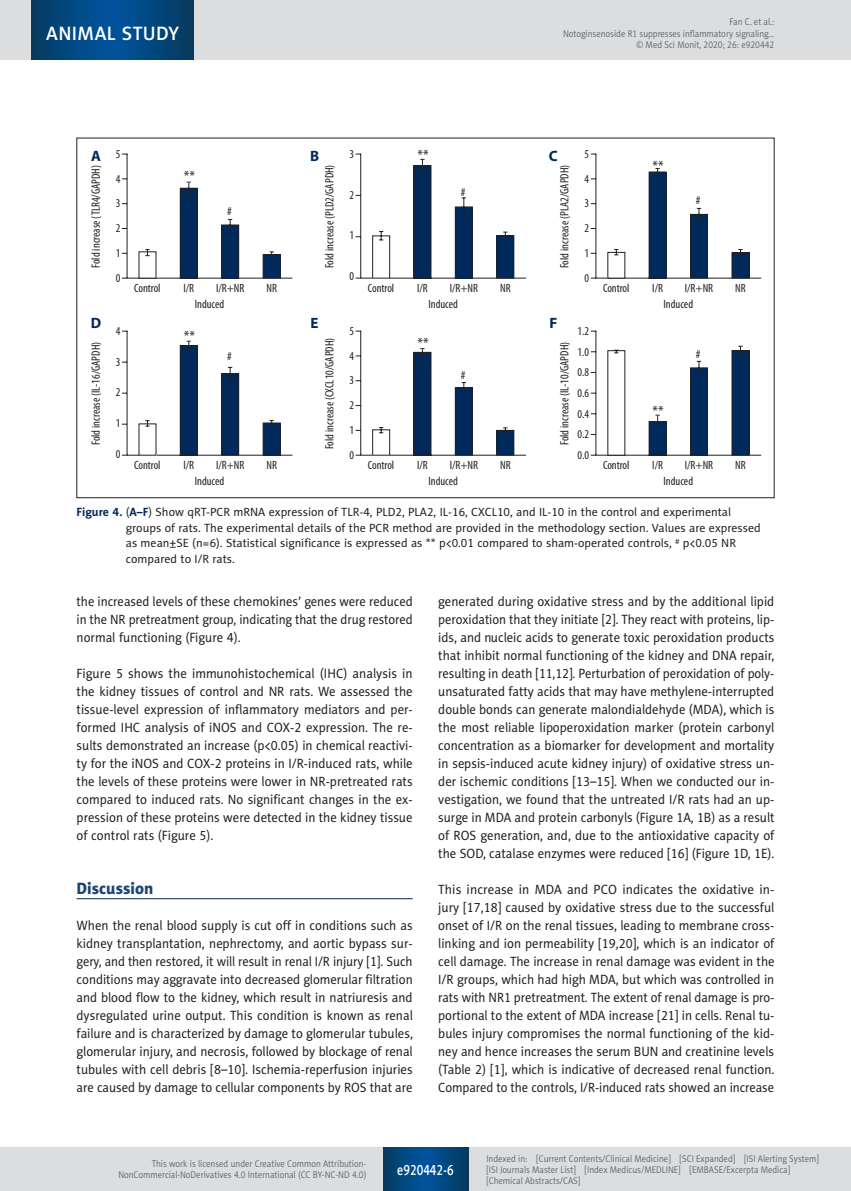
<style>
.page{position:relative;width:851px;height:1191px;background:#fff}
.page>*{position:absolute;margin:0;border:0;box-sizing:border-box;transform-origin:0 0}
.t1{font:19.5px "Naomi Sans EFN Medium";letter-spacing:.015em;color:#fff}
.MSM_Headline_1{font:16.5px "Naomi Sans EFN Heavy";color:#1a4574}
.t2{font:condensed 15px "Myriad Pro";color:#231f20}
.t3{font:15px "Naomi Sans EFN Medium";color:#fff;scale:.8 1}
.t4{font:700 15px "Myriad Pro";color:#00295c}
.MSM_Body{font:13.5px/18px "Naomi Sans EFN";color:#231f20;text-align:justify;scale:.95 1}
.MSM_Body-2{font:13.5px/18px "Naomi Sans EFN";color:#231f20;text-align:justify;scale:.96 1}
.MSM_Body-3{font:13.5px/18px "Naomi Sans EFN";color:#231f20;text-align:justify;scale:.94 1}
.t5{font:condensed 12px/24.8px "Myriad Pro";color:#231f20;text-align:justify}
.MSM_Rycina_tytul{font:12px/15.8px "Naomi Sans EFN";color:#231f20}
.t6{font:9.75px/11.2px "Naomi Sans EFN Light";color:#57585a;text-align:right;scale:.9 1}
.s1{font-weight:700;color:#00295c}
</style>
<div class="page">
<hr style="left:77px;top:898px;width:335px;height:1px;background:#00295c">
<svg style="left:121px;top:153px;width:172px;height:126px"></svg>
<svg style="left:122px;top:330px;width:171px;height:126px"></svg>
<svg style="left:355px;top:153px;width:171px;height:126px"></svg>
<svg style="left:355px;top:330px;width:171px;height:126px"></svg>
<svg style="left:590px;top:153px;width:171px;height:126px"></svg>
<svg style="left:590px;top:330px;width:171px;height:126px"></svg>
<div style="left:0;top:1148px;width:850px;height:43px;background:#dcdddf"></div>
<svg style="left:383px;top:1147px;width:85px;height:43px;background:#02477e"></svg>
<div style="left:0;top:0;width:850px;height:60px;background:#dcdddf"></div>
<hr style="left:850px;top:0;width:1px;height:60px;background:#dcdddf">
<svg style="left:32px;top:0;width:161px;height:60px;background:#02477f"></svg>
<h1 class="t1" style="left:46px;top:22px;width:134px">ANIMAL STUDY</h1>
<p class="t6" style="left:563px;top:16px;width:236px">Fan C. et al.:<br>Notoginsenoside R1 suppresses inflammatory signaling… © Med Sci Monit, 2020; 26: e920442</p>
<p class="t4" style="left:91px;top:147px;width:11px">A</p>
<p class="t5" style="left:83px;top:268px;width:105px;rotate:-90deg">Fold increase (TLR4/GAPDH)</p>
<p class="t4" style="left:91px;top:313px;width:12px">D</p>
<p class="t5" style="left:83px;top:445px;width:105px;rotate:-90deg">Fold increase (IL-16/GAPDH)</p>
<p class="t5" style="left:116px;top:141px;width:6px">5<br>4<br>3<br>2<br>1<br>0</p>
<p class="t5" style="left:116px;top:318px;width:6px">4</p>
<p class="t5" style="left:116px;top:349px;width:6px">3</p>
<p class="t5" style="left:116px;top:380px;width:6px">2</p>
<p class="t5" style="left:116px;top:410px;width:6px">1</p>
<p class="t5" style="left:116px;top:441px;width:6px">0</p>
<p class="t2" style="left:184px;top:166px;width:13px">**</p>
<p class="t5" style="left:227px;top:199px;width:6px">#</p>
<p class="t5" style="left:134px;top:276px;width:28px">Control</p>
<p class="t5" style="left:183px;top:276px;width:12px">I/R</p>
<p class="t5" style="left:216px;top:276px;width:30px">I/R+NR</p>
<p class="t5" style="left:266px;top:276px;width:12px">NR</p>
<p class="t5" style="left:195px;top:292px;width:31px">Induced</p>
<p class="t2" style="left:184px;top:327px;width:13px">**</p>
<p class="t5" style="left:227px;top:344px;width:6px">#</p>
<p class="t5" style="left:134px;top:453px;width:28px">Control</p>
<p class="t5" style="left:183px;top:453px;width:12px">I/R</p>
<p class="t5" style="left:216px;top:453px;width:30px">I/R+NR</p>
<p class="t5" style="left:266px;top:453px;width:12px">NR</p>
<p class="t5" style="left:195px;top:469px;width:31px">Induced</p>
<p class="t4" style="left:310px;top:147px;width:11px">B</p>
<p class="t5" style="left:317px;top:268px;width:105px;rotate:-90deg">Fold increase (PLD2/GAPDH)</p>
<p class="t5" style="left:349px;top:141px;width:6px">3</p>
<p class="t5" style="left:349px;top:182px;width:6px">2</p>
<p class="t5" style="left:349px;top:223px;width:6px">1</p>
<p class="t5" style="left:349px;top:264px;width:6px">0</p>
<p class="t4" style="left:310px;top:313px;width:10px">E</p>
<p class="t5" style="left:317px;top:449px;width:113px;rotate:-90deg">Fold increase (CXCL10/GAPDH)</p>
<p class="t5" style="left:349px;top:318px;width:6px">5<br>4<br>3<br>2<br>1<br>0</p>
<p class="t2" style="left:417px;top:146px;width:13px">**</p>
<p class="t5" style="left:460px;top:179px;width:6px">#</p>
<p class="t5" style="left:368px;top:276px;width:28px">Control</p>
<p class="t5" style="left:417px;top:276px;width:12px">I/R</p>
<p class="t5" style="left:449px;top:276px;width:30px">I/R+NR</p>
<p class="t5" style="left:500px;top:276px;width:12px">NR</p>
<p class="t5" style="left:428px;top:292px;width:31px">Induced</p>
<p class="t2" style="left:417px;top:334px;width:13px">**</p>
<p class="t5" style="left:460px;top:362px;width:6px">#</p>
<p class="t5" style="left:368px;top:453px;width:28px">Control</p>
<p class="t5" style="left:417px;top:453px;width:12px">I/R</p>
<p class="t5" style="left:449px;top:453px;width:30px">I/R+NR</p>
<p class="t5" style="left:500px;top:453px;width:12px">NR</p>
<p class="t5" style="left:428px;top:469px;width:31px">Induced</p>
<p class="t4" style="left:549px;top:147px;width:10px">C</p>
<p class="t5" style="left:552px;top:268px;width:105px;rotate:-90deg">Fold increase (PLA2/GAPDH)</p>
<p class="t5" style="left:584px;top:141px;width:6px">5<br>4<br>3<br>2<br>1<br>0</p>
<p class="t4" style="left:549px;top:313px;width:9px">F</p>
<p class="t5" style="left:577px;top:320px;width:13px;line-height:20.7px">1.2<br>1.0<br>0.8<br>0.6<br>0.4<br>0.2<br>0.0</p>
<p class="t5" style="left:552px;top:445px;width:105px;rotate:-90deg">Fold increase (IL-10/GAPDH)</p>
<p class="t2" style="left:652px;top:157px;width:13px">**</p>
<p class="t5" style="left:695px;top:188px;width:6px">#</p>
<p class="t5" style="left:603px;top:276px;width:28px">Control</p>
<p class="t5" style="left:652px;top:276px;width:12px">I/R</p>
<p class="t5" style="left:684px;top:276px;width:30px">I/R+NR</p>
<p class="t5" style="left:735px;top:276px;width:12px">NR</p>
<p class="t5" style="left:663px;top:292px;width:31px">Induced</p>
<p class="t2" style="left:652px;top:402px;width:13px">**</p>
<p class="t5" style="left:603px;top:453px;width:28px">Control</p>
<p class="t5" style="left:652px;top:453px;width:12px">I/R</p>
<p class="t5" style="left:695px;top:342px;width:6px">#</p>
<p class="t5" style="left:684px;top:453px;width:30px">I/R+NR</p>
<p class="t5" style="left:735px;top:453px;width:12px">NR</p>
<p class="t5" style="left:663px;top:469px;width:31px">Induced</p>
<p class="MSM_Rycina_tytul" style="left:126px;top:504px;width:636px;text-indent:-49px"><span class="s1">Figure 4.</span> (<span class="s1">A–F</span>) Show qRT-PCR mRNA expression of TLR-4, PLD2, PLA2, IL-16, CXCL10, and IL-10 in the control and experimental groups of rats. The experimental details of the PCR method are provided in the methodology section. Values are expressed as mean±SE (n=6). Statistical significance is expressed as ** p&lt;0.01 compared to sham-operated controls, <sup>#</sup> p&lt;0.05 NR compared to I/R rats.</p>
<p class="MSM_Body-3" style="left:77px;top:592px;width:359px">the increased levels of these chemokines’ genes were reduced in the NR pretreatment group, indicating that the drug restored normal functioning (Figure 4).</p>
<p class="MSM_Body-2" style="left:77px;top:664px;width:351px">Figure 5 shows the immunohistochemical (IHC) analysis in the kidney tissues of control and NR rats. We assessed the tissue-level expression of inflammatory mediators and per&shy;formed IHC analysis of iNOS and COX-2 expression. The re&shy;sults demonstrated an increase (p&lt;0.05) in chemical reactivi&shy;ty for the iNOS and COX-2 proteins in I/R-induced rats, while the levels of these proteins were lower in NR-pretreated rats compared to induced rats. No significant changes in the ex&shy;pression of these proteins were detected in the kidney tissue of control rats (Figure 5).</p>
<p class="MSM_Headline_1" style="left:77px;top:878px;width:78px">Discussion</p>
<p class="MSM_Body" style="left:77px;top:916px;width:355px">When the renal blood supply is cut off in conditions such as kidney transplantation, nephrectomy, and aortic bypass sur&shy;gery, and then restored, it will result in renal I/R injury [1]. Such conditions may aggravate into decreased glomerular filtration and blood flow to the kidney, which result in natriuresis and dysregulated urine output. This condition is known as renal failure and is characterized by damage to glomerular tubules, glomerular injury, and necrosis, followed by blockage of renal tubules with cell debris [8–10]. Ischemia-reperfusion injuries are caused by damage to cellular components by ROS that are</p>
<p class="MSM_Body" style="left:438px;top:592px;width:355px">generated during oxidative stress and by the additional lipid peroxidation that they initiate [2]. They react with proteins, lip&shy;ids, and nucleic acids to generate toxic peroxidation products that inhibit normal functioning of the kidney and DNA repair, resulting in death [11,12]. Perturbation of peroxidation of poly&shy;unsaturated fatty acids that may have methylene-interrupted double bonds can generate malondialdehyde (MDA), which is the most reliable lipoperoxidation marker (protein carbonyl concentration as a biomarker for development and mortality in sepsis-induced acute kidney injury) of oxidative stress un&shy;der ischemic conditions [13–15]. When we conducted our in&shy;vestigation, we found that the untreated I/R rats had an up&shy;surge in MDA and protein carbonyls (Figure 1A, 1B) as a result of ROS generation, and, due to the antioxidative capacity of the SOD, catalase enzymes were reduced [16] (Figure 1D, 1E).</p>
<p class="MSM_Body-2" style="left:438px;top:880px;width:352px">This increase in MDA and PCO indicates the oxidative in&shy;jury [17,18] caused by oxidative stress due to the successful onset of I/R on the renal tissues, leading to membrane cross&shy;linking and ion permeability [19,20], which is an indicator of cell damage. The increase in renal damage was evident in the I/R groups, which had high MDA, but which was controlled in rats with NR1 pretreatment. The extent of renal damage is pro&shy;portional to the extent of MDA increase [21] in cells. Renal tu&shy;bules injury compromises the normal functioning of the kid&shy;ney and hence increases the serum BUN and creatinine levels (Table 2) [1], which is indicative of decreased renal function.<br>Compared to the controls, I/R-induced rats showed an increase</p>
<p class="t6" style="left:118px;top:1158px;width:277px">This work is licensed under Creative Common Attribution-<br>NonCommercial-NoDerivatives 4.0 International (CC BY-NC-ND 4.0)</p>
<p class="t3" style="left:397px;top:1160px;width:72px">e920442-6</p>
<p class="t6" style="left:486px;top:1152px;width:371px;text-align:left">Indexed in: [Current Contents/Clinical Medicine] [SCI Expanded] [ISI Alerting System] [ISI Journals Master List] [Index Medicus/MEDLINE] [EMBASE/Excerpta Medica] [Chemical Abstracts/CAS]</p>
</div>
